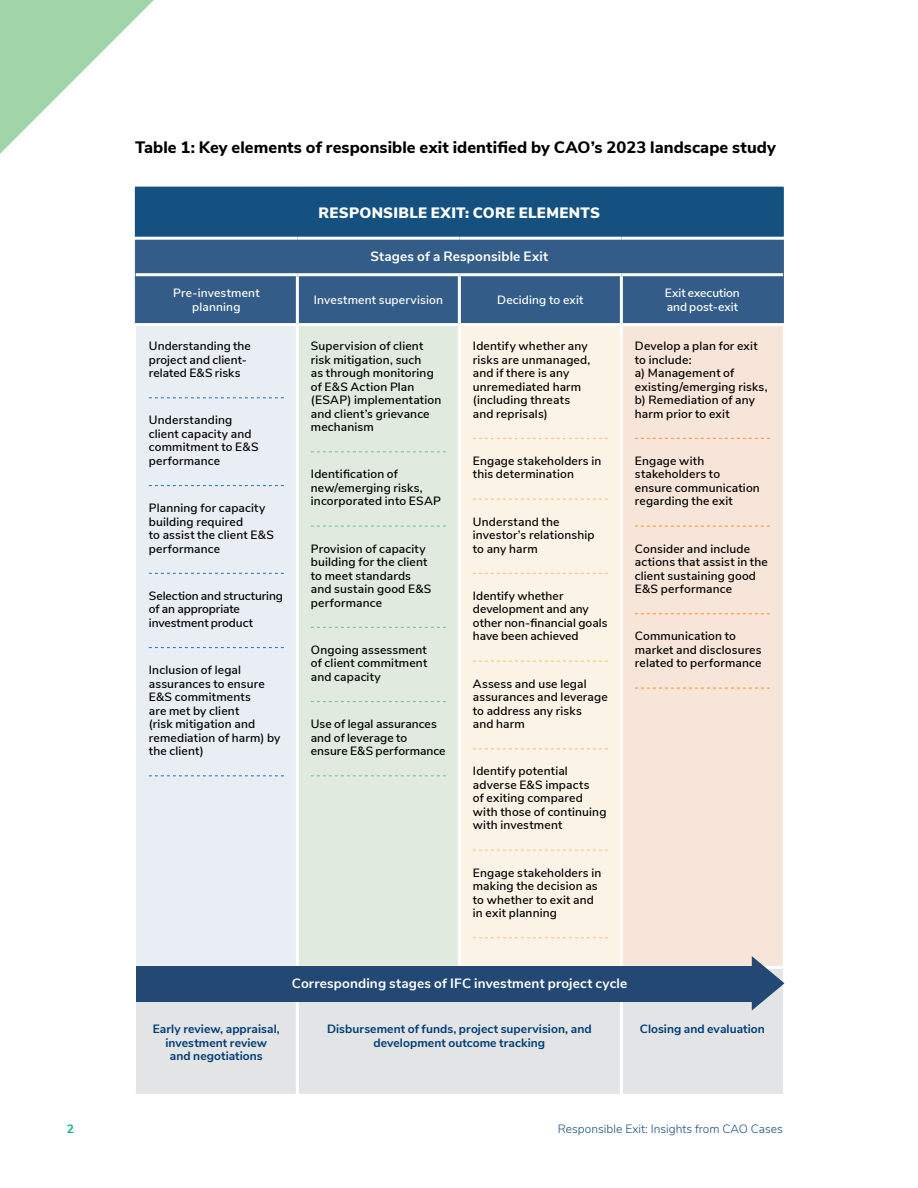
<style>
.page{position:relative;width:918px;height:1188px;background:#fff}
.page>*{position:absolute;margin:0;border:0;box-sizing:border-box;transform-origin:0 0}
.Table_Title{font:800 16.5px "Nunito Sans";letter-spacing:.005em;color:#000}
.Table_header{font:900 15px "Nunito Sans";letter-spacing:.02em;color:#fff}
.Table_header-2{font:700 13.5px "Nunito Sans";letter-spacing:.01em;color:#fff}
.Table_Text{font:600 12px/13.5px "Nunito Sans";letter-spacing:.015em;color:#000}
.Table_Text-2{font:700 12px/13.5px "Nunito Sans";letter-spacing:.005em;color:#003c75;text-align:center}
.Table_header-3{font:600 12px/14.4px "Nunito Sans";letter-spacing:.015em;color:#fff;text-align:center}
.Table_Text-3{font:600 12px/13.5px "Nunito Sans";letter-spacing:-.005em;color:#000}
.t1{font:300 12px "Nunito Sans";color:#155180}
.t2{font:700 12px "Nunito Sans";color:#00b287}
</style>
<div class="page">
<div style="left:135px;top:187px;width:648px;height:51px;background:#155180"></div>
<div style="left:136px;top:240px;width:647px;height:83px;background:#345c88"></div>
<div style="left:135px;top:325px;width:162px;height:642px;background:#e9eef4"></div>
<div style="left:297px;top:325px;width:162px;height:642px;background:#e0eade"></div>
<div style="left:459px;top:325px;width:162px;height:642px;background:#fbf4e6"></div>
<div style="left:621px;top:325px;width:162px;height:642px;background:#f7e5d9"></div>
<div style="left:136px;top:1001px;width:647px;height:93px;background:#e2e4e6"></div>
<hr style="left:783px;top:187px;width:1px;height:50px;background:#155180">
<hr style="left:135px;top:240px;width:1px;height:35px;background:#345c88">
<hr style="left:783px;top:240px;width:1px;height:35px;background:#345c88">
<hr style="left:135px;top:275px;width:1px;height:48px;background:#345c88">
<hr style="left:783px;top:275px;width:1px;height:48px;background:#345c88">
<hr style="left:135px;top:326px;width:1px;height:641px;background:#fff">
<hr style="left:135px;top:237px;width:162px;height:3px;background:#fff">
<hr style="left:297px;top:237px;width:162px;height:3px;background:#fff">
<hr style="left:459px;top:237px;width:162px;height:3px;background:#fff">
<hr style="left:621px;top:237px;width:163px;height:3px;background:#fff">
<hr style="left:136px;top:273px;width:161px;height:3px;background:#fff">
<hr style="left:297px;top:273px;width:162px;height:3px;background:#fff">
<hr style="left:296px;top:276px;width:3px;height:47px;background:#fff">
<hr style="left:459px;top:273px;width:162px;height:3px;background:#fff">
<hr style="left:458px;top:276px;width:3px;height:47px;background:#fff">
<hr style="left:621px;top:273px;width:162px;height:3px;background:#fff">
<hr style="left:620px;top:276px;width:3px;height:47px;background:#fff">
<hr style="left:296px;top:326px;width:3px;height:640px;background:#fff">
<hr style="left:458px;top:326px;width:3px;height:640px;background:#fff">
<hr style="left:620px;top:326px;width:3px;height:640px;background:#fff">
<hr style="left:296px;top:969px;width:3px;height:125px;background:#fff">
<hr style="left:620px;top:969px;width:3px;height:125px;background:#fff">
<hr style="left:135px;top:323px;width:162px;height:3px;background:#fff">
<hr style="left:297px;top:323px;width:162px;height:3px;background:#fff">
<hr style="left:459px;top:323px;width:162px;height:3px;background:#fff">
<hr style="left:621px;top:323px;width:163px;height:3px;background:#fff">
<svg style="left:149px;top:397px;width:135px;height:1px"></svg>
<svg style="left:149px;top:485px;width:135px;height:1px"></svg>
<svg style="left:149px;top:573px;width:135px;height:1px"></svg>
<svg style="left:149px;top:647px;width:135px;height:1px"></svg>
<svg style="left:149px;top:775px;width:135px;height:1px"></svg>
<svg style="left:311px;top:451px;width:135px;height:1px"></svg>
<svg style="left:311px;top:526px;width:135px;height:1px"></svg>
<svg style="left:311px;top:627px;width:135px;height:1px"></svg>
<svg style="left:311px;top:701px;width:135px;height:1px"></svg>
<svg style="left:311px;top:775px;width:135px;height:1px"></svg>
<svg style="left:473px;top:438px;width:135px;height:1px"></svg>
<svg style="left:473px;top:499px;width:135px;height:1px"></svg>
<svg style="left:473px;top:573px;width:135px;height:1px"></svg>
<svg style="left:473px;top:661px;width:135px;height:1px"></svg>
<svg style="left:473px;top:748px;width:135px;height:1px"></svg>
<svg style="left:473px;top:850px;width:135px;height:1px"></svg>
<svg style="left:473px;top:937px;width:135px;height:1px"></svg>
<svg style="left:635px;top:438px;width:135px;height:1px"></svg>
<svg style="left:635px;top:526px;width:135px;height:1px"></svg>
<svg style="left:635px;top:613px;width:135px;height:1px"></svg>
<svg style="left:635px;top:688px;width:135px;height:1px"></svg>
<svg style="left:0;top:0;width:154px;height:154px"></svg>
<div style="left:136px;top:966px;width:616px;height:35px;background:#224873"></div>
<svg style="left:752px;top:956px;width:32px;height:55px"></svg>
<p class="Table_Title" style="left:135px;top:135px;width:642px">Table 1: Key elements of responsible exit identified by CAO’s 2023 landscape study</p>
<p class="Table_header" style="left:319px;top:202px;width:283px">RESPONSIBLE EXIT: CORE ELEMENTS</p>
<p class="Table_header-2" style="left:370px;top:247px;width:179px">Stages of a Responsible Exit</p>
<p class="Table_header-3" style="left:173px;top:285px;width:88px">Pre-investment planning</p>
<p class="Table_header-3" style="left:314px;top:292px;width:131px">Investment supervision</p>
<p class="Table_header-3" style="left:497px;top:292px;width:88px">Deciding to exit</p>
<p class="Table_header-3" style="left:665px;top:285px;width:76px;text-align:left">Exit execution and post-exit</p>
<p class="Table_Text" style="left:149px;top:339px;width:104px">Understanding the project and client&shy;related E&amp;S risks</p>
<p class="Table_Text" style="left:149px;top:413px;width:111px">Understanding client capacity and commitment to E&amp;S performance</p>
<p class="Table_Text" style="left:149px;top:501px;width:127px">Planning for capacity building required<br>to assist the client E&amp;S performance</p>
<p class="Table_Text-3" style="left:149px;top:588px;width:136px">Selection and structuring of an appropriate investment product</p>
<p class="Table_Text" style="left:149px;top:663px;width:133px">Inclusion of legal assurances to ensure<br>E&amp;S commitments<br>are met by client<br>(risk mitigation and remediation of harm) by the client)</p>
<p class="Table_Text" style="left:311px;top:339px;width:132px">Supervision of client risk mitigation, such<br>as through monitoring of E&amp;S Action Plan (ESAP) implementation and client’s grievance mechanism</p>
<p class="Table_Text" style="left:311px;top:467px;width:132px">Identification of new/emerging risks, incorporated into ESAP</p>
<p class="Table_Text" style="left:311px;top:541px;width:122px">Provision of capacity building for the client to meet standards and sustain good E&amp;S performance</p>
<p class="Table_Text" style="left:311px;top:642px;width:118px;text-align:justify">Ongoing assessment of client commitment and capacity</p>
<p class="Table_Text" style="left:311px;top:717px;width:136px">Use of legal assurances and of leverage to ensure E&amp;S performance</p>
<p class="Table_Text" style="left:473px;top:339px;width:119px">Identify whether any risks are unmanaged, and if there is any unremediated harm (including threats and reprisals)</p>
<p class="Table_Text" style="left:473px;top:453px;width:130px">Engage stakeholders in this determination</p>
<p class="Table_Text" style="left:473px;top:514px;width:123px">Understand the investor’s relationship to any harm</p>
<p class="Table_Text" style="left:473px;top:588px;width:136px">Identify whether development and any other non-financial goals have been achieved</p>
<p class="Table_Text" style="left:473px;top:676px;width:137px">Assess and use legal assurances and leverage to address any risks<br>and harm</p>
<p class="Table_Text" style="left:473px;top:764px;width:135px">Identify potential adverse E&amp;S impacts<br>of exiting compared with those of continuing with investment</p>
<p class="Table_Text" style="left:473px;top:865px;width:130px">Engage stakeholders in making the decision as to whether to exit and in exit planning</p>
<p class="Table_Text" style="left:635px;top:339px;width:134px">Develop a plan for exit to include:<br>a) Management of existing/emerging risks, b) Remediation of any harm prior to exit</p>
<p class="Table_Text" style="left:635px;top:453px;width:127px">Engage with stakeholders to ensure communication regarding the exit</p>
<p class="Table_Text" style="left:635px;top:541px;width:135px">Consider and include actions that assist in the client sustaining good<br>E&amp;S performance</p>
<p class="Table_Text" style="left:635px;top:629px;width:128px">Communication to market and disclosures related to performance</p>
<p class="Table_header-2" style="left:292px;top:973px;width:337px">Corresponding stages of IFC investment project cycle</p>
<p class="Table_Text-2" style="left:153px;top:1022px;width:129px">Early review, appraisal, investment review<br>and negotiations</p>
<p class="Table_Text-2" style="left:327px;top:1022px;width:266px">Disbursement of funds, project supervision, and development outcome tracking</p>
<p class="Table_Text-2" style="left:640px;top:1022px;width:126px">Closing and evaluation</p>
<p class="t2" style="left:67px;top:1120px;width:9px">2</p>
<p class="t1" style="left:558px;top:1120px;width:227px">Responsible Exit: Insights from CAO Cases</p>
</div>
